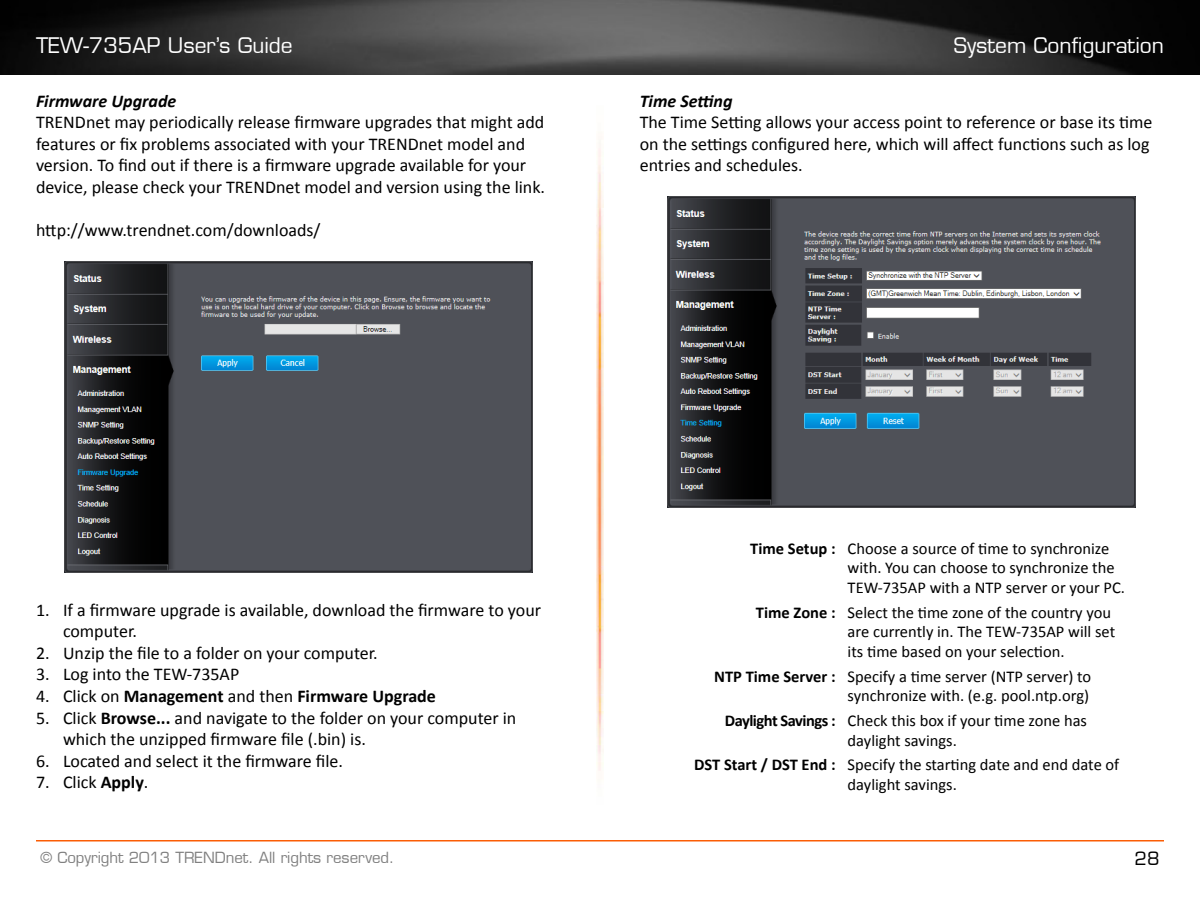
<style>
.page{position:relative;width:1200px;height:900px;background:#fff}
.page>*{position:absolute;margin:0;border:0;box-sizing:border-box;transform-origin:0 0}
.t1{font:21px "Eurostile LT";color:#fff}
.t2{font:18px/21.6px "Calibri";color:#000}
.t3{font:700 18px "Calibri";color:#000}
.t4{font:italic 700 18px "Calibri";color:#000}
.t5{font:18px "Eurostile LT";color:#000}
.tbl_cell{font:16.5px/19.8px "Calibri";color:#000}
.tbl_cell_left{font:700 16.5px "Calibri";color:#000}
.tbl_cell_left-2{font:700 16.5px "Calibri";letter-spacing:-.03em;color:#000}
.t6{font:15px "Eurostile LT";color:#808080}
.s1{font-weight:400}
.s2{font-weight:700}
</style>
<div class="page">
<hr style="left:36px;top:840px;width:1128px;height:2px;background:#fb5d05">
<img style="left:0;top:0;width:1200px;height:75px">
<img style="left:596px;top:142px;width:8px;height:629px">
<img style="left:64px;top:261px;width:468px;height:311px">
<img style="left:668px;top:196px;width:468px;height:312px">
<p class="t1" style="left:36px;top:33px;width:258px">TEW-735AP User’s Guide</p>
<p class="t1" style="left:954px;top:33px;width:212px">System Configuration</p>
<p class="t4" style="left:36px;top:89px;width:142px">Firmware Upgrade</p>
<p class="t2" style="left:36px;top:111px;width:511px">TRENDnet may periodically release firmware upgrades that might add features or fix problems associated with your TRENDnet model and version. To find out if there is a firmware upgrade available for your device, please check your TRENDnet model and version using the link.</p>
<p class="t2" style="left:36px;top:219px;width:286px">http://www.trendnet.com/downloads/</p>
<p class="t4" style="left:640px;top:89px;width:94px">Time Setting</p>
<p class="t2" style="left:640px;top:111px;width:514px">The Time Setting allows your access point to reference or base its time on the settings configured here, which will affect functions such as log entries and schedules.</p>
<p class="t2" style="left:63px;top:599px;width:480px;text-indent:-27px">1. If a firmware upgrade is available, download the firmware to your computer.</p>
<p class="t2" style="left:36px;top:642px;width:343px">2. Unzip the file to a folder on your computer.</p>
<p class="t2" style="left:36px;top:664px;width:205px">3. Log into the TEW-735AP</p>
<p class="t3" style="left:36px;top:685px;width:401px"><span class="s1">4. Click on</span> Management <span class="s1">and then</span> Firmware Upgrade</p>
<p class="t2" style="left:63px;top:707px;width:455px;text-indent:-27px">5. Click <span class="s2">Browse...</span> and navigate to the folder on your computer in which the unzipped firmware file (.bin) is.</p>
<p class="t2" style="left:36px;top:750px;width:308px">6. Located and select it the firmware file.</p>
<p class="t2" style="left:36px;top:772px;width:111px">7. Click <span class="s2">Apply</span>.</p>
<p class="tbl_cell_left" style="left:750px;top:538px;width:87px">Time Setup :</p>
<p class="tbl_cell" style="left:848px;top:538px;width:279px">Choose a source of time to synchronize with. You can choose to synchronize the<br>TEW-735AP with a NTP server or your PC.</p>
<p class="tbl_cell_left" style="left:756px;top:602px;width:81px">Time Zone :</p>
<p class="tbl_cell" style="left:848px;top:602px;width:269px">Select the time zone of the country you are currently in. The TEW-735AP will set its time based on your selection.</p>
<p class="tbl_cell_left" style="left:714px;top:666px;width:123px">NTP Time Server :</p>
<p class="tbl_cell" style="left:848px;top:666px;width:245px">Specify a time server (NTP server) to synchronize with. (e.g. pool.ntp.org)</p>
<p class="tbl_cell_left-2" style="left:725px;top:710px;width:112px">Daylight Savings :</p>
<p class="tbl_cell" style="left:848px;top:710px;width:241px">Check this box if your time zone has daylight savings.</p>
<p class="tbl_cell_left" style="left:694px;top:754px;width:143px">DST Start / DST End :</p>
<p class="tbl_cell" style="left:848px;top:755px;width:273px">Specify the starting date and end date of daylight savings.</p>
<p class="t6" style="left:40px;top:848px;width:355px">© Copyright 2013 TRENDnet. All rights reserved.</p>
<p class="t5" style="left:1135px;top:848px;width:26px">28</p>
</div>
